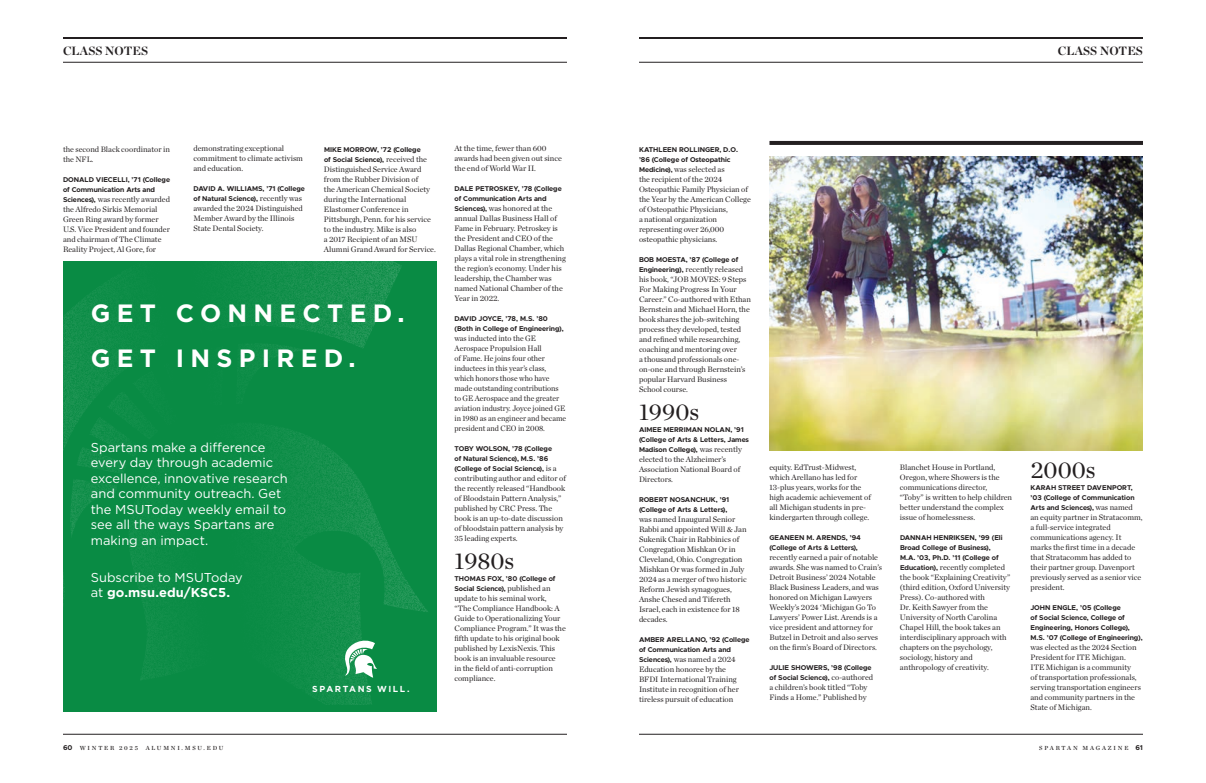
<style>
.page{position:relative;width:1206px;height:783px;background:#fff}
.page>*{position:absolute;margin:0;border:0;box-sizing:border-box;transform-origin:0 0}
.t1{font:700 25px/45.3px "Gotham";letter-spacing:.25em;color:#fff}
.t2{font:24px "Chronicle Deck";color:#231f20}
.t3{font:12.9px/15.5px "Gotham";color:#fff}
.t4{font:700 12px "Chronicle Display";color:#231f20}
.t5{font:700 8.7px "Gotham";letter-spacing:.175em;color:#fff}
.t6{font:8px/10px "Chronicle Deck";color:#231f20}
.t7{font:8px/10px "Chronicle Deck";color:#231f20;scale:.96 1}
.t8{font:700 7px/10px "Metropolis";color:#231f20}
.t9{font:6px "Chronicle Deck Semi";letter-spacing:.3em;color:#231f20}
.s1{font-family:"Metropolis";font-weight:700;font-size:7px}
.s2{font-family:"Chronicle Deck";font-weight:400;font-size:8px}
.s3{font-weight:700}
</style>
<div class="page">
<hr style="left:63px;top:734px;width:504px;height:1px;background:#231f20">
<hr style="left:63px;top:62px;width:504px;height:1px;background:#231f20">
<hr style="left:63px;top:37px;width:504px;height:2px;background:#231f20">
<div style="left:63px;top:261px;width:373px;height:451px;background:#098b44"></div>
<svg style="left:63px;top:261px;width:365px;height:444px"></svg>
<hr style="left:639px;top:734px;width:504px;height:1px;background:#231f20">
<hr style="left:639px;top:62px;width:504px;height:1px;background:#231f20">
<hr style="left:639px;top:37px;width:504px;height:2px;background:#231f20">
<img style="left:770px;top:157px;width:373px;height:294px">
<svg style="left:769px;top:141px;width:374px;height:4px"></svg>
<h3 class="t4" style="left:63px;top:41px;width:87px">CLASS NOTES</h3>
<p class="t6" style="left:63px;top:143px;width:108px">the second Black coordinator in the NFL.</p>
<p class="t8" style="left:63px;top:174px;width:109px">DONALD VIECELLI, ’71 (College of Communication Arts and</p>
<p class="t6" style="left:63px;top:193px;width:109px"><span class="s1">Sciences),</span> was recently awarded the Alfredo Sirkis Memorial<br>Green Ring award by former<br>U.S. Vice President and founder and chairman of The Climate<br>Reality Project, Al Gore, for</p>
<p class="t6" style="left:193px;top:143px;width:111px">demonstrating exceptional commitment to climate activism and education.</p>
<p class="t8" style="left:194px;top:184px;width:113px">DAVID A. WILLIAMS, ’71 (College of Natural Science), <span class="s2">recently was</span></p>
<p class="t6" style="left:193px;top:203px;width:111px">awarded the 2024 Distinguished<br>Member Award by the Illinois<br>State Dental Society.</p>
<p class="t8" style="left:324px;top:145px;width:105px">MIKE MORROW, ’72 (College of Social Science), <span class="s2">received the</span></p>
<p class="t6" style="left:324px;top:164px;width:113px">Distinguished Service Award from the Rubber Division of<br>the American Chemical Society during the International<br>Elastomer Conference in<br>Pittsburgh, Penn. for his service to the industry. Mike is also<br>a 2017 Recipient of an MSU<br>Alumni Grand Award for Service.</p>
<h1 class="t1" style="left:91px;top:290px;width:315px">GET CONNECTED.<br>GET INSPIRED.</h1>
<h3 class="t3" style="left:91px;top:439px;width:198px">Spartans make a difference every day through academic excellence, innovative research and community outreach. Get the MSUToday weekly email to see all the ways Spartans are making an impact.</h3>
<h3 class="t3" style="left:91px;top:569px;width:154px">Subscribe to MSUToday at <span class="s3">go.msu.edu/KSC5.</span></h3>
<p class="t5" style="left:312px;top:683px;width:99px">SPARTANS WILL.</p>
<p class="t6" style="left:454px;top:143px;width:109px">At the time, fewer than 600 awards had been given out since the end of World War II.</p>
<p class="t8" style="left:454px;top:184px;width:109px">DALE PETROSKEY, ’78 (College of Communication Arts and</p>
<p class="t6" style="left:454px;top:203px;width:113px"><span class="s1">Sciences),</span> was honored at the annual Dallas Business Hall of<br>Fame in February. Petroskey is the President and CEO of the<br>Dallas Regional Chamber, which plays a vital role in strengthening the region’s economy. Under his leadership, the Chamber was named National Chamber of the<br>Year in 2022.</p>
<p class="t8" style="left:454px;top:314px;width:111px">DAVID JOYCE, ’78, M.S. ’80 (Both in College of Engineering),</p>
<p class="t7" style="left:454px;top:333px;width:118px">was inducted into the GE<br>Aerospace Propulsion Hall<br>of Fame. He joins four other inductees in this year’s class, which honors those who have made outstanding contributions to GE Aerospace and the greater aviation industry. Joyce joined GE in 1980 as an engineer and became president and CEO in 2008.</p>
<p class="t8" style="left:454px;top:444px;width:104px">TOBY WOLSON, ’78 (College of Natural Science), M.S. ’86 (College of Social Science), <span class="s2">is a</span></p>
<p class="t6" style="left:454px;top:473px;width:113px">contributing author and editor of the recently released “Handbook of Bloodstain Pattern Analysis,” published by CRC Press. The book is an up-to-date discussion of bloodstain pattern analysis by<br>35 leading experts.</p>
<h2 class="t2" style="left:454px;top:542px;width:62px">1980s</h2>
<p class="t8" style="left:454px;top:574px;width:103px">THOMAS FOX, ’80 (College of<br>Social Science), <span class="s2">published an</span></p>
<p class="t6" style="left:455px;top:593px;width:113px">update to his seminal work,<br>“The Compliance Handbook: A<br>Guide to Operationalizing Your<br>Compliance Program.” It was the fifth update to his original book published by LexisNexis. This book is an invaluable resource<br>in the field of anti-corruption compliance.</p>
<p class="t9" style="left:63px;top:743px;width:77px"><span class="s1">60</span> WINTER 2025</p>
<p class="t9" style="left:146px;top:743px;width:79px">ALUMNI.MSU.EDU</p>
<h3 class="t4" style="left:1058px;top:41px;width:87px">CLASS NOTES</h3>
<p class="t8" style="left:639px;top:144px;width:101px">KATHLEEN ROLLINGER, D.O. ’86 (College of Osteopathic</p>
<p class="t6" style="left:639px;top:163px;width:113px"><span class="s1">Medicine),</span> was selected as<br>the recipient of the 2024<br>Osteopathic Family Physician of the Year by the American College of Osteopathic Physicians,<br>a national organization representing over 26,000 osteopathic physicians.</p>
<p class="t8" style="left:639px;top:254px;width:101px">BOB MOESTA, ’87 (College of</p>
<p class="t6" style="left:639px;top:263px;width:113px"><span class="s1">Engineering),</span> recently released his book, “JOB MOVES: 9 Steps<br>For Making Progress In Your<br>Career.” Co-authored with Ethan<br>Bernstein and Michael Horn, the book shares the job-switching process they developed, tested and refined while researching, coaching and mentoring over<br>a thousand professionals one&shy;on-one and through Bernstein’s popular Harvard Business<br>School course.</p>
<h2 class="t2" style="left:639px;top:393px;width:62px">1990s</h2>
<p class="t8" style="left:639px;top:424px;width:111px">AIMEE MERRIMAN NOLAN, ’91 (College of Arts &amp; Letters, James<br>Madison College), <span class="s2">was recently</span></p>
<p class="t6" style="left:639px;top:453px;width:103px">elected to the Alzheimer’s<br>Association National Board of<br>Directors.</p>
<p class="t8" style="left:639px;top:494px;width:92px">ROBERT NOSANCHUK, ’91 (College of Arts &amp; Letters),</p>
<p class="t6" style="left:639px;top:513px;width:109px">was named Inaugural Senior<br>Rabbi and appointed Will &amp; Jan<br>Sukenik Chair in Rabbinics of<br>Congregation Mishkan Or in<br>Cleveland, Ohio. Congregation<br>Mishkan Or was formed in July<br>2024 as a merger of two historic<br>Reform Jewish synagogues,<br>Anshe Chesed and Tifereth<br>Israel, each in existence for 18 decades.</p>
<p class="t8" style="left:639px;top:634px;width:112px">AMBER ARELLANO, ’92 (College of Communication Arts and</p>
<p class="t6" style="left:639px;top:653px;width:101px"><span class="s1">Sciences),</span> was named a 2024<br>Education honoree by the<br>BFDI International Training<br>Institute in recognition of her tireless pursuit of education</p>
<p class="t6" style="left:769px;top:462px;width:103px">equity. EdTrust-Midwest, which Arellano has led for<br>13-plus years, works for the high academic achievement of all Michigan students in pre&shy;kindergarten through college.</p>
<p class="t8" style="left:770px;top:533px;width:93px">GEANEEN M. ARENDS, ’94 (College of Arts &amp; Letters),</p>
<p class="t6" style="left:770px;top:552px;width:114px">recently earned a pair of notable awards. She was named to Crain’s<br>Detroit Business’ 2024 Notable<br>Black Business Leaders, and was honored on Michigan Lawyers<br>Weekly’s 2024 ‘Michigan Go To<br>Lawyers’ Power List. Arends is a vice president and attorney for<br>Butzel in Detroit and also serves on the firm’s Board of Directors.</p>
<p class="t8" style="left:770px;top:663px;width:105px">JULIE SHOWERS, ’98 (College of Social Science), <span class="s2">co-authored</span></p>
<p class="t6" style="left:769px;top:682px;width:100px">a children’s book titled “Toby<br>Finds a Home.” Published by</p>
<p class="t6" style="left:900px;top:462px;width:114px">Blanchet House in Portland,<br>Oregon, where Showers is the communications director, “Toby” is written to help children better understand the complex issue of homelessness.</p>
<p class="t8" style="left:900px;top:533px;width:104px">DANNAH HENRIKSEN, ’99 (Eli<br>Broad College of Business),<br>M.A. ’03, Ph.D. ’11 (College of</p>
<p class="t6" style="left:900px;top:562px;width:112px"><span class="s1">Education),</span> recently completed the book “Explaining Creativity” (third edition, Oxford University<br>Press). Co-authored with<br>Dr. Keith Sawyer from the<br>University of North Carolina<br>Chapel Hill, the book takes an interdisciplinary approach with chapters on the psychology, sociology, history and anthropology of creativity.</p>
<h2 class="t2" style="left:1030px;top:452px;width:67px">2000s</h2>
<p class="t8" style="left:1030px;top:483px;width:106px">KARAH STREET DAVENPORT, ’03 (College of Communication<br>Arts and Sciences), <span class="s2">was named</span></p>
<p class="t6" style="left:1031px;top:512px;width:114px">an equity partner in Stratacomm, a full-service integrated communications agency. It marks the first time in a decade that Stratacomm has added to their partner group. Davenport previously served as a senior vice president.</p>
<p class="t8" style="left:1030px;top:603px;width:114px">JOHN ENGLE, ’05 (College<br>of Social Science, College of<br>Engineering, Honors College),<br>M.S. ’07 (College of Engineering),</p>
<p class="t6" style="left:1031px;top:642px;width:112px">was elected as the 2024 Section<br>President for ITE Michigan.<br>ITE Michigan is a community<br>of transportation professionals, serving transportation engineers and community partners in the<br>State of Michigan.</p>
<p class="t9" style="left:1039px;top:743px;width:105px">SPARTAN MAGAZINE <span class="s1">61</span></p>
</div>
